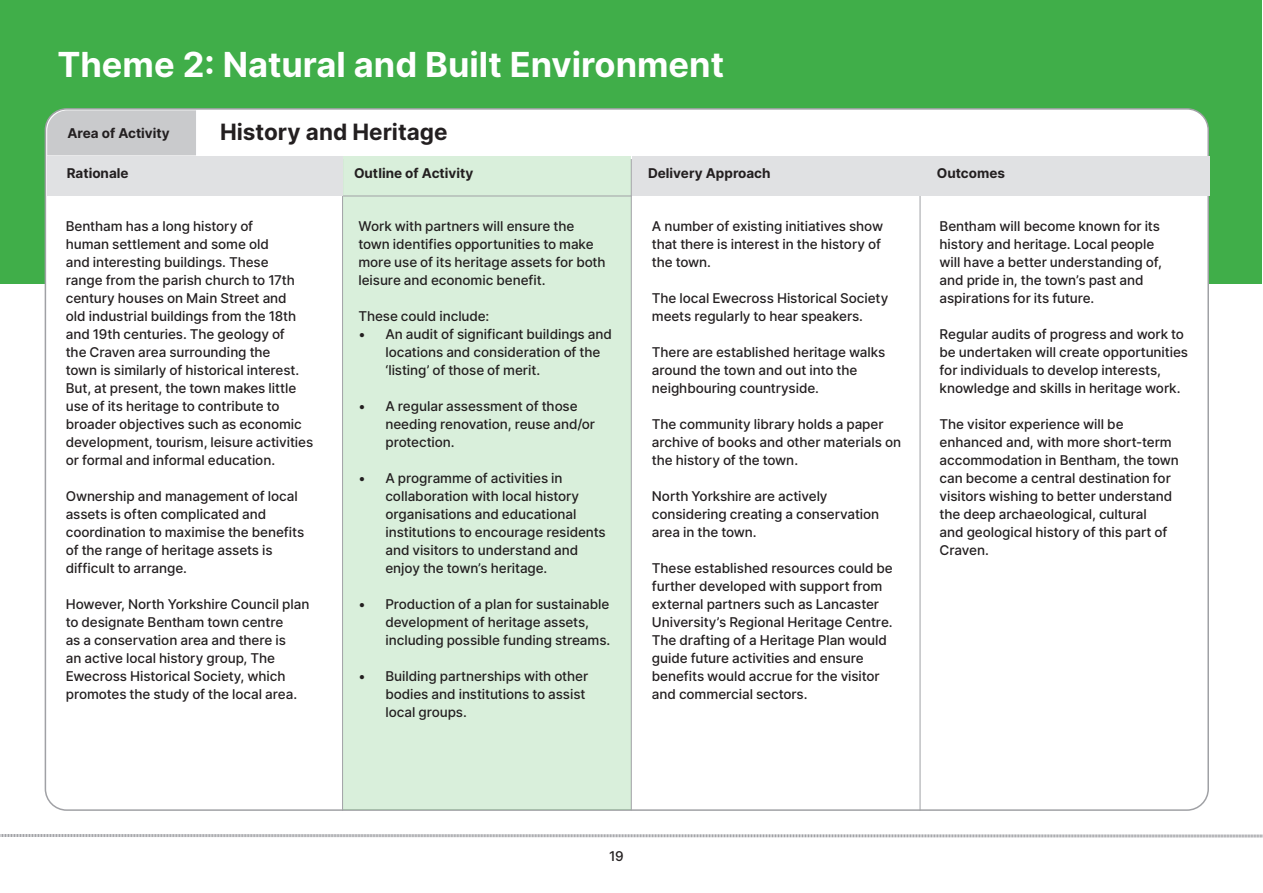
<style>
.page{position:relative;width:1263px;height:893px;background:#fff}
.page>*{position:absolute;margin:0;border:0;box-sizing:border-box;transform-origin:0 0}
.t1{font:700 34.5px "Inter";color:#fff}
.t2{font:700 22.5px "Inter";color:#231f20}
.Bullets{font:500 13.5px/18px "Inter";letter-spacing:-.005em;color:#231f20}
.Side_Titles{font:700 13.5px "Inter";color:#231f20}
</style>
<div class="page">
<svg style="left:0;top:834px;width:1263px;height:4px;background:#cecfd1"></svg>
<div style="left:0;top:0;width:1261px;height:283px;background:#40ae49"></div>
<div style="left:45px;top:109px;width:1163px;height:701px;background:#fff;border-radius:21px"></div>
<div style="left:47px;top:110px;width:149px;height:45px;background:#c9cacc"></div>
<hr style="left:342px;top:159px;width:1px;height:652px;background:#a0a1a5">
<hr style="left:631px;top:159px;width:1px;height:651px;background:#a0a1a5">
<hr style="left:920px;top:157px;width:1px;height:654px;background:#a0a1a5">
<div style="left:343px;top:156px;width:288px;height:654px;background:#d9efdb"></div>
<div style="left:47px;top:156px;width:295px;height:40px;background:#e0e1e3"></div>
<div style="left:632px;top:156px;width:577px;height:40px;background:#e0e1e3"></div>
<hr style="left:343px;top:196px;width:288px;height:1px;background:#a0a1a5">
<p class="t1" style="left:57px;top:39px;width:668px">Theme 2: Natural and Built Environment</p>
<p class="Side_Titles" style="left:67px;top:123px;width:104px">Area of Activity</p>
<p class="t2" style="left:220px;top:115px;width:229px">History and Heritage</p>
<p class="Side_Titles" style="left:67px;top:163px;width:63px">Rationale</p>
<p class="Side_Titles" style="left:354px;top:163px;width:121px">Outline of Activity</p>
<p class="Side_Titles" style="left:648px;top:163px;width:124px">Delivery Approach</p>
<p class="Side_Titles" style="left:937px;top:163px;width:70px">Outcomes</p>
<p class="Bullets" style="left:66px;top:216px;width:249px">Bentham has a long history of<br>human settlement and some old<br>and interesting buildings. These<br>range from the parish church to 17th century houses on Main Street and<br>old industrial buildings from the 18th and 19th centuries. The geology of<br>the Craven area surrounding the<br>town is similarly of historical interest.<br>But, at present, the town makes little use of its heritage to contribute to broader objectives such as economic development, tourism, leisure activities or formal and informal education.</p>
<p class="Bullets" style="left:66px;top:486px;width:240px">Ownership and management of local assets is often complicated and coordination to maximise the benefits of the range of heritage assets is difficult to arrange.</p>
<p class="Bullets" style="left:66px;top:594px;width:245px">However, North Yorkshire Council plan to designate Bentham town centre<br>as a conservation area and there is<br>an active local history group, The Ewecross Historical Society, which promotes the study of the local area.</p>
<p class="Bullets" style="left:652px;top:216px;width:233px">A number of existing initiatives show that there is interest in the history of the town.</p>
<p class="Bullets" style="left:652px;top:288px;width:238px">The local Ewecross Historical Society meets regularly to hear speakers.</p>
<p class="Bullets" style="left:652px;top:342px;width:235px">There are established heritage walks around the town and out into the neighbouring countryside.</p>
<p class="Bullets" style="left:652px;top:414px;width:251px">The community library holds a paper archive of books and other materials on the history of the town.</p>
<p class="Bullets" style="left:652px;top:486px;width:229px">North Yorkshire are actively considering creating a conservation area in the town.</p>
<p class="Bullets" style="left:652px;top:558px;width:242px">These established resources could be further developed with support from external partners such as Lancaster University’s Regional Heritage Centre.</p>
<p class="Bullets" style="left:652px;top:630px;width:237px">The drafting of a Heritage Plan would guide future activities and ensure benefits would accrue for the visitor and commercial sectors.</p>
<p class="Bullets" style="left:939px;top:216px;width:224px">Bentham will become known for its history and heritage. Local people will have a better understanding of, and pride in, the town’s past and aspirations for its future.</p>
<p class="Bullets" style="left:939px;top:324px;width:250px">Regular audits of progress and work to be undertaken will create opportunities for individuals to develop interests, knowledge and skills in heritage work.</p>
<p class="Bullets" style="left:939px;top:414px;width:241px">The visitor experience will be enhanced and, with more short-term accommodation in Bentham, the town can become a central destination for visitors wishing to better understand the deep archaeological, cultural<br>and geological history of this part of<br>Craven.</p>
<p class="Bullets" style="left:358px;top:216px;width:249px">Work with partners will ensure the town identifies opportunities to make more use of its heritage assets for both leisure and economic benefit.</p>
<p class="Bullets" style="left:358px;top:306px;width:133px">These could include:</p>
<p class="Bullets" style="left:385px;top:324px;width:228px;text-indent:-27px">• An audit of significant buildings and locations and consideration of the ‘listing’ of those of merit.</p>
<p class="Bullets" style="left:385px;top:396px;width:211px;text-indent:-27px">• A regular assessment of those needing renovation, reuse and/or protection.</p>
<p class="Bullets" style="left:385px;top:468px;width:222px;text-indent:-27px">• A programme of activities in collaboration with local history organisations and educational institutions to encourage residents and visitors to understand and enjoy the town’s heritage.</p>
<p class="Bullets" style="left:385px;top:594px;width:226px;text-indent:-27px">• Production of a plan for sustainable development of heritage assets, including possible funding streams.</p>
<p class="Bullets" style="left:385px;top:666px;width:204px;text-indent:-27px">• Building partnerships with other bodies and institutions to assist local groups.</p>
<p class="Bullets" style="left:609px;top:846px;width:16px">19</p>
</div>
